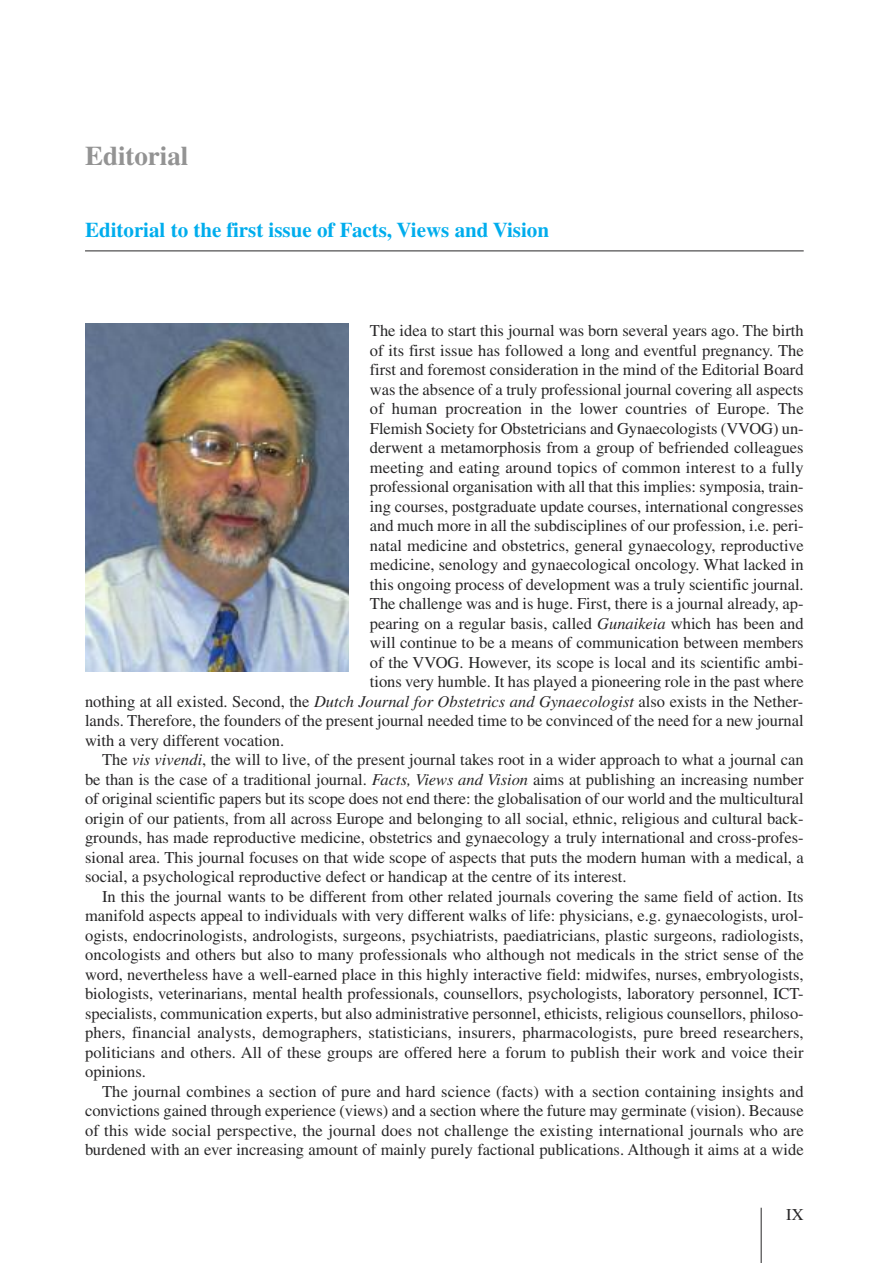
<style>
.page{position:relative;width:893px;height:1263px;background:#fff}
.page>*{position:absolute;margin:0;border:0;box-sizing:border-box;transform-origin:0 0}
.t1{font:700 27px "Times";color:#939393}
.t2{font:700 21px "Times";color:#00aded}
.t3{font:16.5px "Times";color:#272627}
.s1{font-style:italic}
</style>
<div class="page">
<hr style="left:761px;top:1208px;width:1px;height:55px;background:#272627">
<hr style="left:85px;top:250px;width:719px;height:1px;background:#272627">
<img style="left:85px;top:323px;width:264px;height:349px">
<h1 class="t1" style="left:85px;top:147px;width:105px">Editorial</h1>
<p class="t2" style="left:85px;top:223px;width:466px">Editorial to the first issue of Facts, Views and Vision</p>
<p class="t3" style="left:370px;top:325px;width:435px">The idea to start this journal was born several years ago. The birth</p>
<p class="t3" style="left:370px;top:344px;width:435px">of its first issue has followed a long and eventful pregnancy. The</p>
<p class="t3" style="left:370px;top:364px;width:435px">first and foremost consideration in the mind of the Editorial Board</p>
<p class="t3" style="left:370px;top:383px;width:435px">was the absence of a truly professional journal covering all aspects</p>
<p class="t3" style="left:370px;top:403px;width:435px">of human procreation in the lower countries of Europe. The</p>
<p class="t3" style="left:370px;top:422px;width:435px">Flemish Society for Obstetricians and Gynaecologists (VVOG) un-</p>
<p class="t3" style="left:370px;top:442px;width:435px">derwent a metamorphosis from a group of befriended colleagues</p>
<p class="t3" style="left:370px;top:461px;width:435px">meeting and eating around topics of common interest to a fully</p>
<p class="t3" style="left:370px;top:481px;width:435px">professional organisation with all that this implies: symposia, train-</p>
<p class="t3" style="left:370px;top:500px;width:435px">ing courses, postgraduate update courses, international congresses</p>
<p class="t3" style="left:370px;top:520px;width:435px">and much more in all the subdisciplines of our profession, i.e. peri-</p>
<p class="t3" style="left:370px;top:539px;width:435px">natal medicine and obstetrics, general gynaecology, reproductive</p>
<p class="t3" style="left:370px;top:559px;width:435px">medicine, senology and gynaecological oncology. What lacked in</p>
<p class="t3" style="left:370px;top:578px;width:435px">this ongoing process of development was a truly scientific journal.</p>
<p class="t3" style="left:370px;top:598px;width:435px">The challenge was and is huge. First, there is a journal already, ap-</p>
<p class="t3" style="left:370px;top:617px;width:435px">pearing on a regular basis, called <span class="s1">Gunaikeia</span> which has been and</p>
<p class="t3" style="left:370px;top:637px;width:435px">will continue to be a means of communication between members</p>
<p class="t3" style="left:370px;top:656px;width:435px">of the VVOG. However, its scope is local and its scientific ambi-</p>
<p class="t3" style="left:370px;top:676px;width:435px">tions very humble. It has played a pioneering role in the past where</p>
<p class="t3" style="left:85px;top:695px;width:720px">nothing at all existed. Second, the <span class="s1">Dutch Journal for Obstetrics and Gynaecologist</span> also exists in the Nether-</p>
<p class="t3" style="left:85px;top:715px;width:720px">lands. Therefore, the founders of the present journal needed time to be convinced of the need for a new journal</p>
<p class="t3" style="left:85px;top:734px;width:201px">with a very different vocation.</p>
<p class="t3" style="left:102px;top:754px;width:703px">The <span class="s1">vis vivendi</span>, the will to live, of the present journal takes root in a wider approach to what a journal can</p>
<p class="t3" style="left:85px;top:773px;width:720px">be than is the case of a traditional journal. <span class="s1">Facts, Views and Vision</span> aims at publishing an increasing number</p>
<p class="t3" style="left:85px;top:793px;width:720px">of original scientific papers but its scope does not end there: the globalisation of our world and the multicultural</p>
<p class="t3" style="left:85px;top:812px;width:720px">origin of our patients, from all across Europe and belonging to all social, ethnic, religious and cultural back-</p>
<p class="t3" style="left:85px;top:832px;width:720px">grounds, has made reproductive medicine, obstetrics and gynaecology a truly international and cross-profes-</p>
<p class="t3" style="left:85px;top:851px;width:720px">sional area. This journal focuses on that wide scope of aspects that puts the modern human with a medical, a</p>
<p class="t3" style="left:85px;top:871px;width:543px">social, a psychological reproductive defect or handicap at the centre of its interest.</p>
<p class="t3" style="left:102px;top:890px;width:703px">In this the journal wants to be different from other related journals covering the same field of action. Its</p>
<p class="t3" style="left:85px;top:910px;width:720px">manifold aspects appeal to individuals with very different walks of life: physicians, e.g. gynaecologists, urol-</p>
<p class="t3" style="left:85px;top:929px;width:720px">ogists, endocrinologists, andrologists, surgeons, psychiatrists, paediatricians, plastic surgeons, radiologists,</p>
<p class="t3" style="left:85px;top:949px;width:720px">oncologists and others but also to many professionals who although not medicals in the strict sense of the</p>
<p class="t3" style="left:85px;top:968px;width:720px">word, nevertheless have a well-earned place in this highly interactive field: midwifes, nurses, embryologists,</p>
<p class="t3" style="left:85px;top:988px;width:720px">biologists, veterinarians, mental health professionals, counsellors, psychologists, laboratory personnel, ICT-</p>
<p class="t3" style="left:85px;top:1007px;width:720px">specialists, communication experts, but also administrative personnel, ethicists, religious counsellors, philoso-</p>
<p class="t3" style="left:85px;top:1027px;width:720px">phers, financial analysts, demographers, statisticians, insurers, pharmacologists, pure breed researchers,</p>
<p class="t3" style="left:85px;top:1046px;width:720px">politicians and others. All of these groups are offered here a forum to publish their work and voice their</p>
<p class="t3" style="left:85px;top:1066px;width:62px">opinions.</p>
<p class="t3" style="left:102px;top:1085px;width:703px">The journal combines a section of pure and hard science (facts) with a section containing insights and</p>
<p class="t3" style="left:85px;top:1105px;width:720px">convictions gained through experience (views) and a section where the future may germinate (vision). Because</p>
<p class="t3" style="left:85px;top:1124px;width:720px">of this wide social perspective, the journal does not challenge the existing international journals who are</p>
<p class="t3" style="left:85px;top:1144px;width:720px">burdened with an ever increasing amount of mainly purely factional publications. Although it aims at a wide</p>
<p class="t3" style="left:786px;top:1208px;width:19px">IX</p>
</div>
